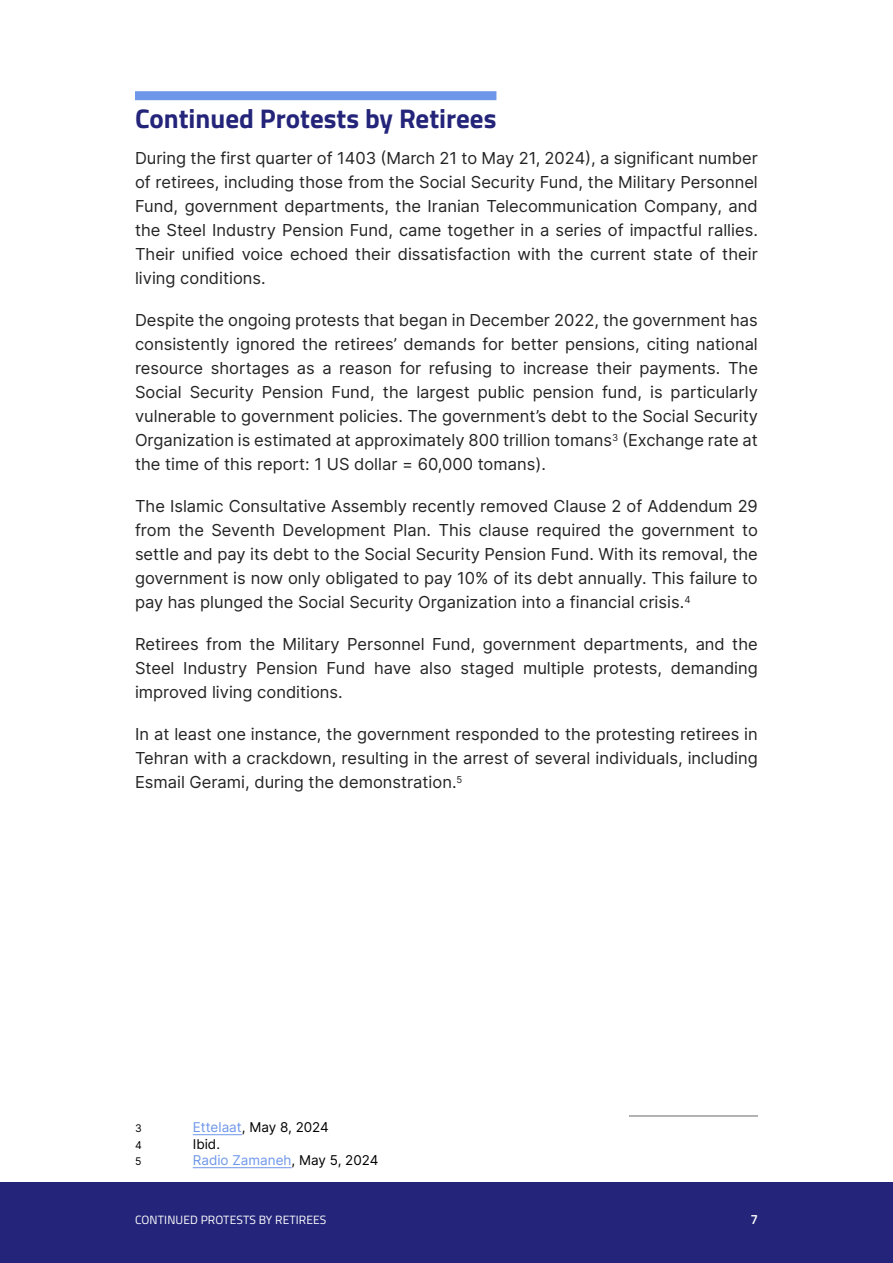
<style>
.page{position:relative;width:893px;height:1263px;background:#fff}
.page>*{position:absolute;margin:0;border:0;box-sizing:border-box;transform-origin:0 0}
.t1{font:700 27px "Titillium Web";color:#24257a}
.t2{font:16.5px/24px "Inter";color:#242424;text-align:justify}
.t3{font:13.5px "Inter";color:#000}
.t4{font:13.5px "Inter";color:#6e97ea}
.t5{font:600 13.5px "Titillium Web";color:#fff}
.t6{font:12px "Titillium Web";letter-spacing:.01em;color:#fff}
.t7{font:10.5px "Inter";color:#000}
.s1{color:#6e97ea}
.s2{color:#000}
</style>
<div class="page">
<div style="left:0;top:1182px;width:893px;height:81px;background:#24257a"></div>
<div style="left:135px;top:91px;width:361px;height:9px;background:#6e97ea"></div>
<hr style="left:629px;top:1115px;width:129px;height:1px;background:#676868">
<hr style="left:193px;top:1134px;width:49px;height:1px;background:#6e97ea">
<hr style="left:193px;top:1167px;width:99px;height:1px;background:#6e97ea">
<h1 class="t1" style="left:135px;top:98px;width:363px">Continued Protests by Retirees</h1>
<p class="t2" style="left:135px;top:146px;width:624px">During the first quarter of 1403 (March 21 to May 21, 2024), a significant number of retirees, including those from the Social Security Fund, the Military Personnel Fund, government departments, the Iranian Telecommunication Company, and the Steel Industry Pension Fund, came together in a series of impactful rallies.<br>Their unified voice echoed their dissatisfaction with the current state of their living conditions.</p>
<p class="t2" style="left:135px;top:308px;width:624px">Despite the ongoing protests that began in December 2022, the government has consistently ignored the retirees’ demands for better pensions, citing national resource shortages as a reason for refusing to increase their payments. The Social Security Pension Fund, the largest public pension fund, is particularly vulnerable to government policies. The government’s debt to the Social Security Organization is estimated at approximately 800 trillion tomans<sup>3</sup> (Exchange rate at the time of this report: 1 US dollar = 60,000 tomans).</p>
<p class="t2" style="left:135px;top:494px;width:624px">The Islamic Consultative Assembly recently removed Clause 2 of Addendum 29 from the Seventh Development Plan. This clause required the government to settle and pay its debt to the Social Security Pension Fund. With its removal, the government is now only obligated to pay 10% of its debt annually. This failure to pay has plunged the Social Security Organization into a financial crisis.<sup>4</sup></p>
<p class="t2" style="left:135px;top:632px;width:624px">Retirees from the Military Personnel Fund, government departments, and the Steel Industry Pension Fund have also staged multiple protests, demanding improved living conditions.</p>
<p class="t2" style="left:135px;top:722px;width:624px">In at least one instance, the government responded to the protesting retirees in Tehran with a crackdown, resulting in the arrest of several individuals, including Esmail Gerami, during the demonstration.<sup>5</sup></p>
<p class="t7" style="left:135px;top:1121px;width:8px">3</p>
<p class="t3" style="left:193px;top:1118px;width:138px"><span class="s1">Ettelaat</span>, May 8, 2024</p>
<p class="t7" style="left:135px;top:1137px;width:8px">4</p>
<p class="t3" style="left:193px;top:1134px;width:29px">Ibid.</p>
<p class="t7" style="left:135px;top:1154px;width:8px">5</p>
<p class="t4" style="left:193px;top:1151px;width:187px">Radio Zamaneh<span class="s2">, May 5, 2024</span></p>
<p class="t6" style="left:135px;top:1211px;width:193px">CONTINUED PROTESTS BY RETIREES</p>
<p class="t5" style="left:750px;top:1209px;width:9px">7</p>
</div>
